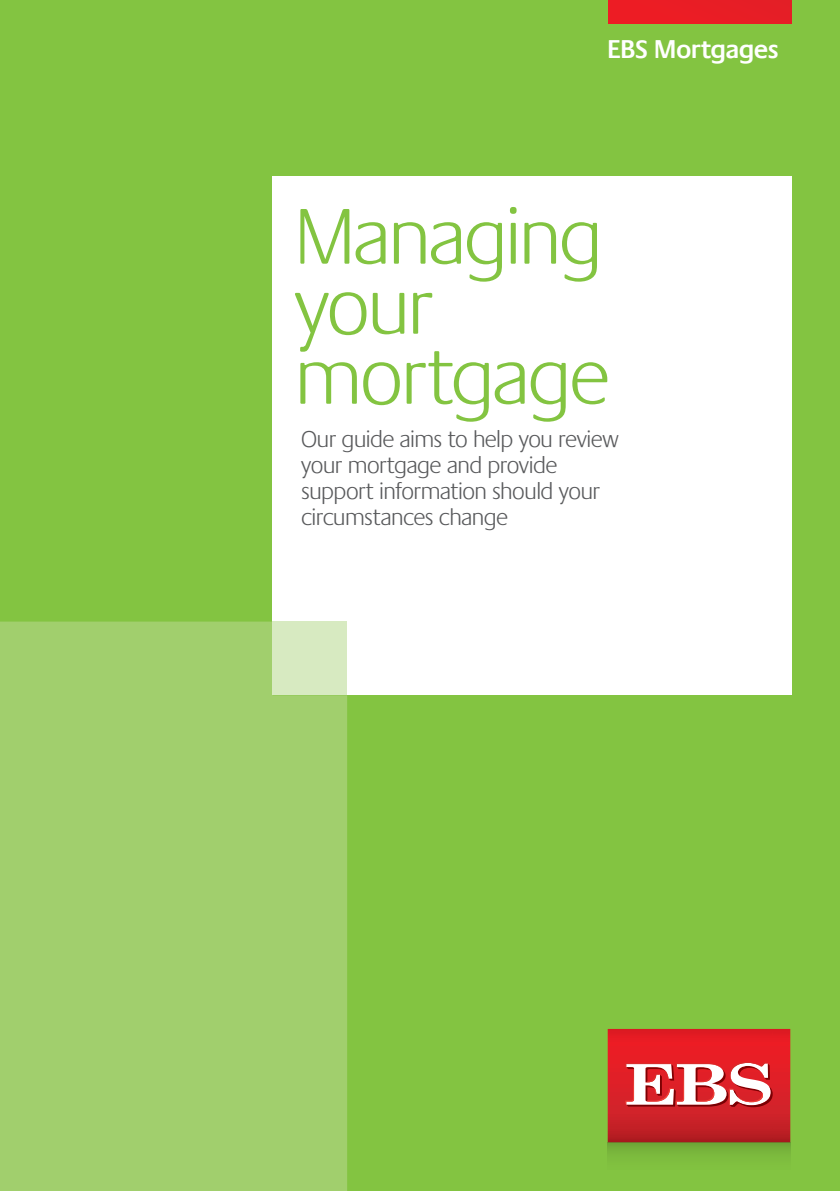
<style>
.page{position:relative;width:840px;height:1191px;background:#fff}
.page>*{position:absolute;margin:0;border:0;box-sizing:border-box;transform-origin:0 0}
.body_2{font:300 82px/70px "Praxis";letter-spacing:-.03em;color:#83c441}
.body_2-2{font:600 26px "Praxis Com";letter-spacing:-.025em;color:#fff}
.body_2-3{font:300 24px/26px "Praxis";letter-spacing:-.02em;color:#58595b}
</style>
<div class="page">
<div style="left:0;top:0;width:839px;height:1191px;background:#83c441"></div>
<div style="left:273px;top:176px;width:518px;height:519px;background:#fff"></div>
<div style="left:0;top:621px;width:347px;height:570px;background:#a1cf6d"></div>
<div style="left:273px;top:621px;width:74px;height:74px;background:#d7eac1"></div>
<div style="left:608px;top:0;width:183px;height:24px;background:#ea1d25"></div>
<div style="left:607px;top:1142px;width:182px;height:42px;background:linear-gradient(to bottom,#73ae39,#87c943)"></div>
<svg style="left:607px;top:1029px;width:182px;height:113px;background:#d83d42"></svg>
<p class="body_2-2" style="left:607px;top:34px;width:173px">EBS Mortgages</p>
<p class="body_2" style="left:294px;top:204px;width:316px">Managing your mortgage</p>
<p class="body_2-3" style="left:301px;top:426px;width:319px">Our guide aims to help you review your mortgage and provide support information should your circumstances change</p>
</div>
